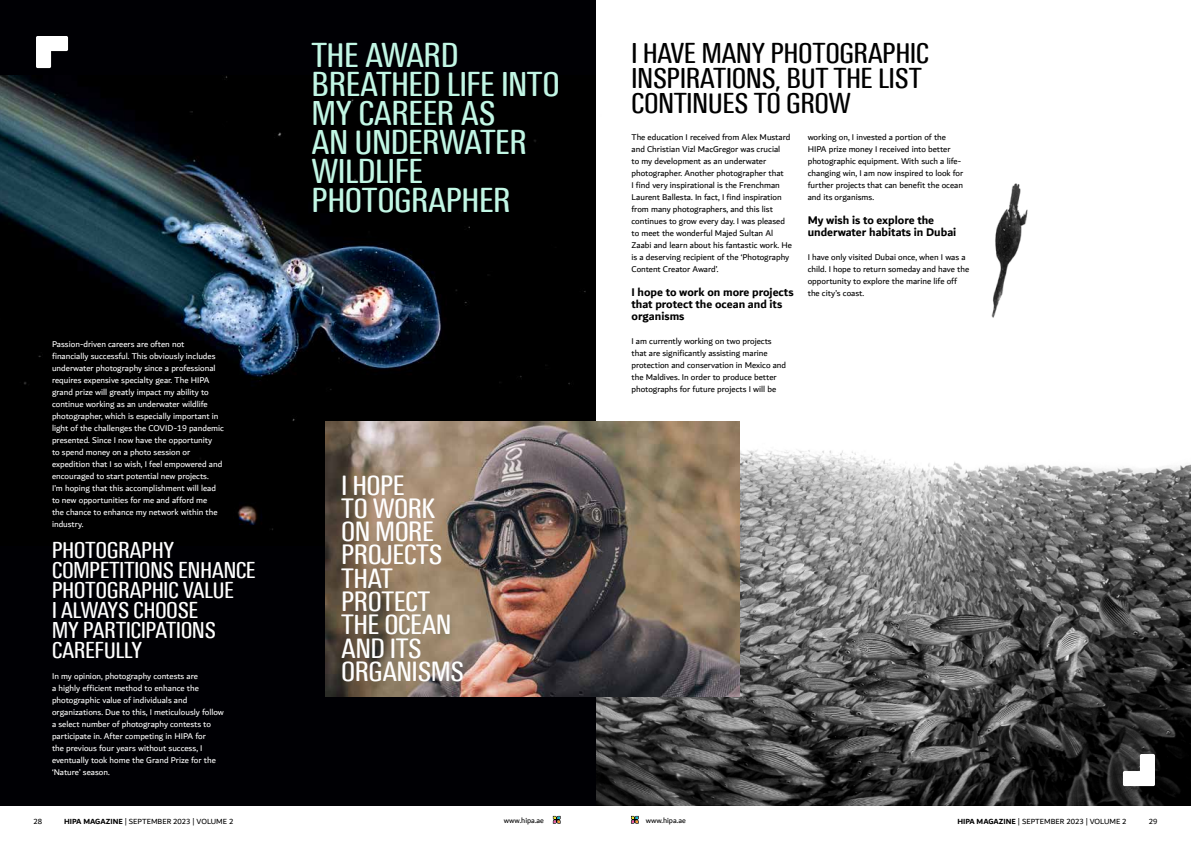
<style>
.page{position:relative;width:1191px;height:842px;background:#fff}
.page>*{position:absolute;margin:0;border:0;box-sizing:border-box;transform-origin:0 0}
.t1{font:36px/29px "Unitus T Regular Condensed Ro 1";color:#c2f7e5}
.t2{font:30px/25px "Unitus T Regular Condensed Ro 1";color:#000}
.t3{font:29.1px/23.3px "Unitus T Regular Condensed Ro 1";color:#fff}
.t4{font:24px/20px "Unitus T Regular Condensed Ro 1";color:#fff}
.t5{font:700 12px/12px "Dubai";color:#000}
.t6{font:9px/12px "Dubai";color:#000}
.t7{font:9px/12px "Dubai";color:#fff}
.t8{font:8px "Dubai";color:#000}
.s1{font-weight:700}
</style>
<div class="page">
<svg style="left:630px;top:816px;width:9px;height:8px"></svg>
<svg style="left:552px;top:816px;width:9px;height:8px"></svg>
<img style="left:595px;top:0;width:596px;height:806px">
<div style="left:0;top:0;width:595px;height:806px;background:#000004"></div>
<img style="left:0;top:75px;width:586px;height:455px">
<img style="left:325px;top:421px;width:414px;height:276px">
<svg style="left:1123px;top:754px;width:32px;height:32px"></svg>
<svg style="left:36px;top:36px;width:32px;height:32px"></svg>
<p class="t7" style="left:52px;top:338px;width:173px">Passion-driven careers are often not<br>financially successful. This obviously includes underwater photography since a professional requires expensive specialty gear. The HIPA grand prize will greatly impact my ability to continue working as an underwater wildlife photographer, which is especially important in light of the challenges the COVID-19 pandemic presented. Since I now have the opportunity<br>to spend money on a photo session or expedition that I so wish, I feel empowered and encouraged to start potential new projects.<br>I’m hoping that this accomplishment will lead to new opportunities for me and afford me<br>the chance to enhance my network within the industry.</p>
<h3 class="t4" style="left:52px;top:540px;width:205px">PHOTOGRAPHY<br>COMPETITIONS ENHANCE<br>PHOTOGRAPHIC VALUE<br>I ALWAYS CHOOSE<br>MY PARTICIPATIONS<br>CAREFULLY</h3>
<p class="t7" style="left:52px;top:670px;width:173px">In my opinion, photography contests are<br>a highly efficient method to enhance the photographic value of individuals and organizations. Due to this, I meticulously follow a select number of photography contests to participate in. After competing in HIPA for<br>the previous four years without success, I eventually took home the Grand Prize for the ‘Nature’ season.</p>
<h1 class="t1" style="left:312px;top:40px;width:249px">THE AWARD<br>BREATHED LIFE INTO<br>MY CAREER AS<br>AN UNDERWATER<br>WILDLIFE<br>PHOTOGRAPHER</h1>
<h3 class="t3" style="left:341px;top:473px;width:124px">I HOPE<br>TO WORK<br>ON MORE<br>PROJECTS<br>THAT<br>PROTECT<br>THE OCEAN<br>AND ITS<br>ORGANISMS</h3>
<h2 class="t2" style="left:631px;top:40px;width:299px">I HAVE MANY PHOTOGRAPHIC<br>INSPIRATIONS, BUT THE LIST<br>CONTINUES TO GROW</h2>
<p class="t6" style="left:631px;top:131px;width:162px">The education I received from Alex Mustard and Christian Vizl MacGregor was crucial<br>to my development as an underwater photographer. Another photographer that<br>I find very inspirational is the Frenchman Laurent Ballesta. In fact, I find inspiration from many photographers, and this list continues to grow every day. I was pleased to meet the wonderful Majed Sultan Al Zaabi and learn about his fantastic work. He is a deserving recipient of the ‘Photography Content Creator Award’.</p>
<h3 class="t5" style="left:631px;top:286px;width:164px">I hope to work on more projects that protect the ocean and its organisms</h3>
<p class="t6" style="left:631px;top:335px;width:156px">I am currently working on two projects that are significantly assisting marine protection and conservation in Mexico and the Maldives. In order to produce better photographs for future projects I will be</p>
<p class="t6" style="left:807px;top:131px;width:157px">working on, I invested a portion of the HIPA prize money I received into better photographic equipment. With such a life&shy;changing win, I am now inspired to look for further projects that can benefit the ocean and its organisms.</p>
<h3 class="t5" style="left:807px;top:214px;width:150px">My wish is to explore the underwater habitats in Dubai</h3>
<p class="t6" style="left:807px;top:251px;width:163px">I have only visited Dubai once, when I was a child. I hope to return someday and have the opportunity to explore the marine life off the city’s coast.</p>
<p class="t8" style="left:33px;top:816px;width:10px">28</p>
<p class="t8" style="left:64px;top:816px;width:171px"><span class="s1">HIPA MAGAZINE</span> | SEPTEMBER 2023 | VOLUME 2</p>
<p class="t8" style="left:504px;top:815px;width:42px">www.hipa.ae</p>
<p class="t8" style="left:645px;top:815px;width:42px">www.hipa.ae</p>
<p class="t8" style="left:957px;top:816px;width:171px"><span class="s1">HIPA MAGAZINE</span> | SEPTEMBER 2023 | VOLUME 2</p>
<p class="t8" style="left:1148px;top:816px;width:10px">29</p>
</div>
